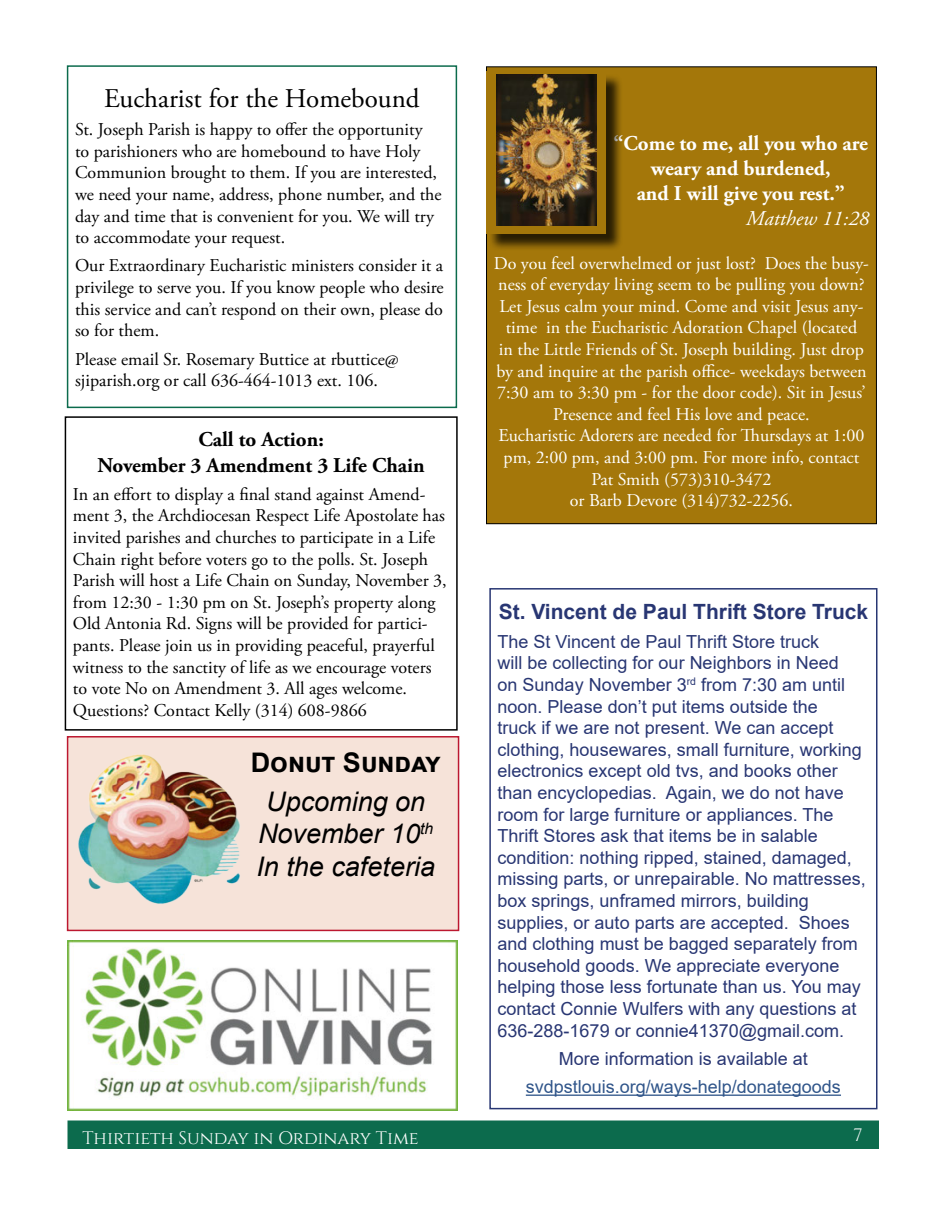
<style>
.page{position:relative;width:945px;height:1215px;background:#fff}
.page>*{position:absolute;margin:0;border:0;box-sizing:border-box;transform-origin:0 0}
.Pastor_Letter_body{font:italic 27px/32.4px "Arial";color:#000;text-align:center}
.Pastor_Letter_body-2{font:27px "Adobe Garamond Pro";color:#000}
.Pastor_Letter_body-3{font:700 27px "Qytmkn Arial";color:#000}
.Body_Text{font:700 21px/25.2px "Adobe Garamond Pro";color:#fff;text-align:center}
.Letter_body{font:700 21px/25.2px "Adobe Garamond Pro";color:#000;text-align:center}
.Pastor_Letter_body-4{font:700 21px "Pqcqrp Arial";color:#283673}
.Body_Text-2{font:italic 21px "Adobe Garamond Pro";color:#fff}
.Pastor_Letter_body-5{font:18px/21.6px "Vlvxpy Arial";color:#283673}
.Letter_body-2{font:18px/21.6px "Adobe Garamond Pro";color:#000}
.Body_Text-3{font:18px/21.6px "Adobe Garamond Pro";color:#fff;text-align:center}
.Pastor_Letter_body-6{font:18px/21.6px "Adobe Garamond Pro";color:#000}
.Pastor_Letter_body-7{font:18px "Vlvxpy Arial";color:#30558a}
.t1{font:18px "Qqlryj Cinzel";color:#fff}
.t2{font:18px "Jwmnbd Cinzel";color:#fff}
.s1{font-family:"Xwgnjb Arial"}
</style>
<div class="page">
<div style="left:68px;top:1121px;width:810px;height:27px;background:#0c6b4d"></div>
<div style="left:68px;top:1120px;width:811px;height:29px;border:2px solid #0c6b4d"></div>
<div style="left:487px;top:67px;width:389px;height:457px;background:#a4770a"></div>
<div style="left:489px;top:74px;width:134px;height:178px;background:#000;opacity:.75"></div>
<div style="left:486px;top:72px;width:119px;height:162px;background:#a4770a"></div>
<img style="left:497px;top:75px;width:100px;height:150px">
<hr style="left:526px;top:1095px;width:315px;height:1px;background:#30558a">
<div style="left:489px;top:588px;width:389px;height:521px;border:2px solid #283673"></div>
<img style="left:68px;top:940px;width:389px;height:170px">
<div style="left:67px;top:65px;width:390px;height:343px;border:2px solid #0c6b4d"></div>
<div style="left:68px;top:737px;width:391px;height:193px;background:#f6e3d9"></div>
<div style="left:67px;top:736px;width:392px;height:195px;border:2px solid #bc1830"></div>
<img style="left:78px;top:754px;width:162px;height:150px">
<div style="left:65px;top:416px;width:393px;height:315px;border:2px solid #000"></div>
<p class="Pastor_Letter_body-2" style="left:104px;top:82px;width:317px">Eucharist for the Homebound</p>
<p class="Pastor_Letter_body-6" style="left:75px;top:119px;width:368px">St. Joseph Parish is happy to offer the opportunity<br>to parishioners who are homebound to have Holy Communion brought to them. If you are interested, we need your name, address, phone number, and the day and time that is convenient for you. We will try to accommodate your request.</p>
<p class="Pastor_Letter_body-6" style="left:75px;top:256px;width:370px;text-align:justify">Our Extraordinary Eucharistic ministers consider it a privilege to serve you. If you know people who desire this service and can’t respond on their own, please do so for them.</p>
<p class="Pastor_Letter_body-6" style="left:75px;top:349px;width:325px">Please email Sr. Rosemary Buttice at rbuttice@ sjiparish.org or call 636-464-1013 ext. 106.</p>
<p class="Letter_body" style="left:98px;top:427px;width:329px">Call to Action:<br>November 3 Amendment 3 Life Chain</p>
<p class="Letter_body-2" style="left:73px;top:484px;width:375px">In an effort to display a final stand against Amend&shy;ment 3, the Archdiocesan Respect Life Apostolate has invited parishes and churches to participate in a Life Chain right before voters go to the polls. St. Joseph Parish will host a Life Chain on Sunday, November 3, from 12:30 - 1:30 pm on St. Joseph’s property along Old Antonia Rd. Signs will be provided for partici&shy;pants. Please join us in providing peaceful, prayerful witness to the sanctity of life as we encourage voters to vote No on Amendment 3. All ages welcome.<br>Questions? Contact Kelly (314) 608-9866</p>
<p class="Pastor_Letter_body-3" style="left:251px;top:743px;width:192px">Donut Sunday</p>
<p class="Pastor_Letter_body" style="left:256px;top:786px;width:180px">Upcoming on<br>November 10<sup>th<br></sup>In the cafeteria</p>
<p class="Body_Text" style="left:614px;top:131px;width:256px">“Come to me, all you who are weary and burdened,<br>and I will give you rest.”</p>
<p class="Body_Text-2" style="left:746px;top:206px;width:125px">Matthew 11:28</p>
<p class="Body_Text-3" style="left:494px;top:253px;width:377px;text-align:left">Do you feel overwhelmed or just lost? Does the busy&shy;ness of everyday living seem to be pulling you down?</p>
<p class="Body_Text-3" style="left:496px;top:296px;width:372px">Let Jesus calm your mind. Come and visit Jesus any&shy;time in the Eucharistic Adoration Chapel (located<br>in the Little Friends of St. Joseph building. Just drop by and inquire at the parish office- weekdays between 7:30 am to 3:30 pm - for the door code). Sit in Jesus’ Presence and feel His love and peace.</p>
<p class="Body_Text-3" style="left:499px;top:426px;width:367px">Eucharistic Adorers are needed for Thursdays at 1:00 pm, 2:00 pm, and 3:00 pm. For more info, contact Pat Smith (573)310-3472<br>or Barb Devore (314)732-2256.</p>
<p class="Pastor_Letter_body-4" style="left:499px;top:597px;width:371px">St. Vincent de Paul Thrift Store Truck</p>
<p class="Pastor_Letter_body-5" style="left:498px;top:631px;width:370px"><span class="s1">The St Vincent de Paul Thrift Store truck<br></span>will be collecting for our Neighbors in Need<br><span class="s1">on Sunday November 3</span><sup>rd</sup> <span class="s1">from 7:30 am until noon. Please don’t put items outside the<br>truck if we are not present. We can accept </span>clothing, housewares, small furniture, working <span class="s1">electronics except old tvs, and books other </span>than encyclopedias. Again, we do not have room for large furniture or appliances. The <span class="s1">Thrift Stores ask that items be in salable </span>condition: nothing ripped, stained, damaged, missing parts, or unrepairable. No mattresses, box springs, unframed mirrors, building <span class="s1">supplies, or auto parts are accepted. Shoes </span>and clothing must be bagged separately from household goods. We appreciate everyone helping those less fortunate than us. You may <span class="s1">contact Connie Wulfers with any questions at </span>636-288-1679 or connie41370@gmail.com.</p>
<p class="Pastor_Letter_body-5" style="left:559px;top:1048px;width:251px">More information is available at</p>
<p class="Pastor_Letter_body-7" style="left:526px;top:1075px;width:317px">svdpstlouis.org/ways-help/donategoods</p>
<p class="t1" style="left:82px;top:1127px;width:338px">Thirtieth Sunday in Ordinary Time</p>
<p class="t2" style="left:853px;top:1125px;width:11px">7</p>
</div>
